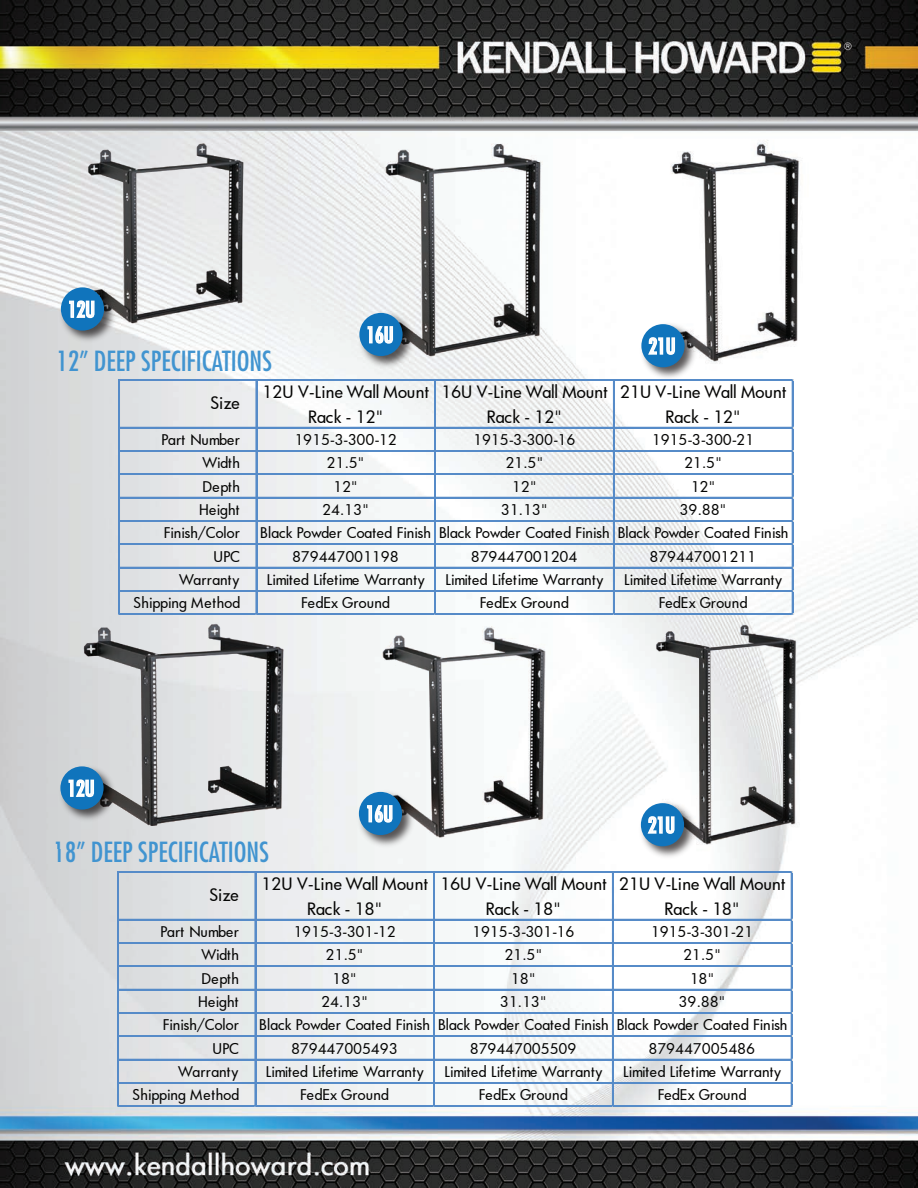
<style>
.page{position:relative;width:918px;height:1188px;background:#fff}
.page>*{position:absolute;margin:0;border:0;box-sizing:border-box;transform-origin:0 0}
.t1{font:condensed 27px "Futura Std";color:#4194d0}
.t2{font:condensed 21px "Futura Std";color:#fff}
.t3{font:500 16.65px/24.5px "Futura";letter-spacing:.01em;color:#050504;text-align:center}
.t4{font:500 14.4px "Futura";letter-spacing:.015em;color:#050504}
.t5{font:500 14.4px "Futura";letter-spacing:.035em;color:#050504}
.t6{font:500 14.4px "Futura";letter-spacing:-.015em;color:#050504}
</style>
<div class="page">
<img style="left:0;top:0;width:918px;height:1188px">
<img style="left:43px;top:110px;width:248px;height:248px">
<img style="left:341px;top:126px;width:248px;height:248px">
<img style="left:613px;top:129px;width:249px;height:248px">
<img style="left:58px;top:600px;width:248px;height:248px">
<img style="left:344px;top:609px;width:248px;height:248px">
<img style="left:604px;top:610px;width:248px;height:248px">
<img style="left:57px;top:283px;width:62px;height:63px">
<div style="left:61px;top:287px;width:43px;height:44px;background:#1074bc;border-radius:50%"></div>
<svg style="left:69px;top:300px;width:26px;height:19px"></svg>
<img style="left:355px;top:309px;width:63px;height:62px">
<div style="left:359px;top:313px;width:44px;height:43px;background:#1074bc;border-radius:50%"></div>
<svg style="left:367px;top:326px;width:27px;height:18px"></svg>
<img style="left:637px;top:320px;width:63px;height:62px">
<div style="left:641px;top:324px;width:44px;height:43px;background:#1074bc;border-radius:50%"></div>
<svg style="left:648px;top:337px;width:28px;height:18px"></svg>
<img style="left:56px;top:762px;width:63px;height:63px">
<div style="left:60px;top:766px;width:44px;height:44px;background:#1074bc;border-radius:50%"></div>
<svg style="left:68px;top:779px;width:27px;height:19px"></svg>
<img style="left:355px;top:788px;width:62px;height:62px">
<div style="left:359px;top:792px;width:43px;height:43px;background:#1074bc;border-radius:50%"></div>
<svg style="left:367px;top:805px;width:26px;height:18px"></svg>
<img style="left:637px;top:799px;width:62px;height:62px">
<div style="left:641px;top:803px;width:43px;height:43px;background:#1074bc;border-radius:50%"></div>
<svg style="left:647px;top:816px;width:28px;height:18px"></svg>
<hr style="left:119px;top:379px;width:674px;height:2px;background:#568bc8">
<hr style="left:119px;top:427px;width:674px;height:1px;background:#568bc8">
<hr style="left:119px;top:450px;width:674px;height:1px;background:#568bc8">
<hr style="left:119px;top:451px;width:674px;height:1px;background:#568bc8">
<hr style="left:119px;top:474px;width:674px;height:1px;background:#568bc8">
<hr style="left:119px;top:497px;width:674px;height:1px;background:#568bc8">
<hr style="left:119px;top:520px;width:674px;height:1px;background:#568bc8">
<hr style="left:119px;top:521px;width:674px;height:1px;background:#568bc8">
<hr style="left:119px;top:544px;width:674px;height:1px;background:#568bc8">
<hr style="left:119px;top:567px;width:674px;height:1px;background:#568bc8">
<hr style="left:119px;top:590px;width:674px;height:1px;background:#568bc8">
<hr style="left:119px;top:591px;width:674px;height:1px;background:#568bc8">
<hr style="left:118px;top:379px;width:1px;height:236px;background:#568bc8">
<hr style="left:256px;top:381px;width:1px;height:234px;background:#568bc8">
<hr style="left:434px;top:381px;width:1px;height:234px;background:#568bc8">
<hr style="left:435px;top:381px;width:1px;height:234px;background:#568bc8">
<hr style="left:613px;top:381px;width:2px;height:234px;background:#568bc8">
<hr style="left:119px;top:614px;width:674px;height:1px;background:#568bc8">
<hr style="left:792px;top:381px;width:1px;height:234px;background:#568bc8">
<hr style="left:118px;top:871px;width:674px;height:2px;background:#568bc8">
<hr style="left:118px;top:919px;width:674px;height:1px;background:#568bc8">
<hr style="left:118px;top:942px;width:674px;height:1px;background:#568bc8">
<hr style="left:118px;top:943px;width:674px;height:1px;background:#568bc8">
<hr style="left:118px;top:966px;width:674px;height:1px;background:#568bc8">
<hr style="left:118px;top:989px;width:674px;height:1px;background:#568bc8">
<hr style="left:118px;top:1012px;width:674px;height:1px;background:#568bc8">
<hr style="left:118px;top:1013px;width:674px;height:1px;background:#568bc8">
<hr style="left:118px;top:1036px;width:674px;height:1px;background:#568bc8">
<hr style="left:118px;top:1059px;width:674px;height:1px;background:#568bc8">
<hr style="left:118px;top:1082px;width:674px;height:1px;background:#568bc8">
<hr style="left:118px;top:1083px;width:674px;height:1px;background:#568bc8">
<hr style="left:117px;top:871px;width:1px;height:236px;background:#568bc8">
<hr style="left:255px;top:873px;width:1px;height:234px;background:#568bc8">
<hr style="left:433px;top:873px;width:1px;height:234px;background:#568bc8">
<hr style="left:434px;top:873px;width:1px;height:234px;background:#568bc8">
<hr style="left:612px;top:873px;width:2px;height:234px;background:#568bc8">
<hr style="left:118px;top:1106px;width:674px;height:1px;background:#568bc8">
<hr style="left:791px;top:873px;width:1px;height:234px;background:#568bc8">
<h2 class="t2" style="left:68px;top:297px;width:29px">12U</h2>
<h1 class="t1" style="left:57px;top:345px;width:216px">12” DEEP SPECIFICATIONS</h1>
<h2 class="t2" style="left:366px;top:322px;width:29px">16U</h2>
<h2 class="t2" style="left:648px;top:334px;width:29px">21U</h2>
<p class="t3" style="left:210px;top:391px;width:31px">Size</p>
<p class="t3" style="left:263px;top:380px;width:168px">12U V-Line Wall Mount<br>Rack - 12"</p>
<p class="t3" style="left:441px;top:380px;width:168px">16U V-Line Wall Mount<br>Rack - 12"</p>
<p class="t3" style="left:620px;top:380px;width:168px">21U V-Line Wall Mount<br>Rack - 12"</p>
<p class="t6" style="left:162px;top:430px;width:80px">Part Number</p>
<p class="t5" style="left:295px;top:430px;width:103px">1915-3-300-12</p>
<p class="t5" style="left:474px;top:430px;width:103px">1915-3-300-16</p>
<p class="t5" style="left:652px;top:430px;width:103px">1915-3-300-21</p>
<p class="t4" style="left:203px;top:453px;width:39px">Width</p>
<p class="t4" style="left:327px;top:453px;width:39px">21.5"</p>
<p class="t4" style="left:506px;top:453px;width:39px">21.5"</p>
<p class="t4" style="left:684px;top:453px;width:39px">21.5"</p>
<p class="t4" style="left:203px;top:477px;width:39px">Depth</p>
<p class="t4" style="left:334px;top:477px;width:26px">12"</p>
<p class="t4" style="left:512px;top:477px;width:26px">12"</p>
<p class="t4" style="left:691px;top:477px;width:26px">12"</p>
<p class="t4" style="left:199px;top:500px;width:42px">Height</p>
<p class="t4" style="left:322px;top:500px;width:48px">24.13"</p>
<p class="t4" style="left:501px;top:500px;width:48px">31.13"</p>
<p class="t4" style="left:680px;top:500px;width:48px">39.88"</p>
<p class="t4" style="left:164px;top:523px;width:78px">Finish/Color</p>
<p class="t4" style="left:260px;top:523px;width:530px">Black Powder Coated Finish Black Powder Coated Finish Black Powder Coated Finish</p>
<p class="t4" style="left:214px;top:547px;width:28px">UPC</p>
<p class="t5" style="left:292px;top:547px;width:107px">879447001198</p>
<p class="t5" style="left:471px;top:547px;width:107px">879447001204</p>
<p class="t5" style="left:650px;top:547px;width:107px">879447001211</p>
<p class="t4" style="left:179px;top:570px;width:62px">Warranty</p>
<p class="t4" style="left:267px;top:570px;width:159px">Limited Lifetime Warranty</p>
<p class="t4" style="left:446px;top:570px;width:159px">Limited Lifetime Warranty</p>
<p class="t4" style="left:624px;top:570px;width:159px">Limited Lifetime Warranty</p>
<p class="t4" style="left:134px;top:593px;width:108px">Shipping Method</p>
<p class="t4" style="left:301px;top:593px;width:91px">FedEx Ground</p>
<p class="t4" style="left:480px;top:593px;width:91px">FedEx Ground</p>
<p class="t4" style="left:659px;top:593px;width:91px">FedEx Ground</p>
<h2 class="t2" style="left:67px;top:776px;width:29px">12U</h2>
<h2 class="t2" style="left:366px;top:801px;width:29px">16U</h2>
<h2 class="t2" style="left:648px;top:813px;width:29px">21U</h2>
<h1 class="t1" style="left:54px;top:836px;width:216px">18” DEEP SPECIFICATIONS</h1>
<p class="t3" style="left:209px;top:883px;width:31px">Size</p>
<p class="t3" style="left:262px;top:872px;width:168px">12U V-Line Wall Mount<br>Rack - 18"</p>
<p class="t3" style="left:440px;top:872px;width:168px">16U V-Line Wall Mount<br>Rack - 18"</p>
<p class="t3" style="left:619px;top:872px;width:168px">21U V-Line Wall Mount<br>Rack - 18"</p>
<p class="t6" style="left:161px;top:922px;width:80px">Part Number</p>
<p class="t5" style="left:294px;top:922px;width:103px">1915-3-301-12</p>
<p class="t5" style="left:473px;top:922px;width:103px">1915-3-301-16</p>
<p class="t5" style="left:651px;top:922px;width:103px">1915-3-301-21</p>
<p class="t4" style="left:202px;top:945px;width:39px">Width</p>
<p class="t4" style="left:326px;top:945px;width:39px">21.5"</p>
<p class="t4" style="left:505px;top:945px;width:39px">21.5"</p>
<p class="t4" style="left:683px;top:945px;width:39px">21.5"</p>
<p class="t4" style="left:202px;top:969px;width:39px">Depth</p>
<p class="t4" style="left:333px;top:969px;width:26px">18"</p>
<p class="t4" style="left:511px;top:969px;width:26px">18"</p>
<p class="t4" style="left:690px;top:969px;width:26px">18"</p>
<p class="t4" style="left:198px;top:992px;width:42px">Height</p>
<p class="t4" style="left:321px;top:992px;width:48px">24.13"</p>
<p class="t4" style="left:500px;top:992px;width:48px">31.13"</p>
<p class="t4" style="left:679px;top:992px;width:48px">39.88"</p>
<p class="t4" style="left:163px;top:1015px;width:78px">Finish/Color</p>
<p class="t4" style="left:259px;top:1015px;width:530px">Black Powder Coated Finish Black Powder Coated Finish Black Powder Coated Finish</p>
<p class="t4" style="left:213px;top:1039px;width:28px">UPC</p>
<p class="t5" style="left:291px;top:1039px;width:107px">879447005493</p>
<p class="t5" style="left:470px;top:1039px;width:107px">879447005509</p>
<p class="t5" style="left:649px;top:1039px;width:107px">879447005486</p>
<p class="t4" style="left:178px;top:1062px;width:62px">Warranty</p>
<p class="t4" style="left:266px;top:1062px;width:159px">Limited Lifetime Warranty</p>
<p class="t4" style="left:445px;top:1062px;width:159px">Limited Lifetime Warranty</p>
<p class="t4" style="left:623px;top:1062px;width:159px">Limited Lifetime Warranty</p>
<p class="t4" style="left:133px;top:1085px;width:108px">Shipping Method</p>
<p class="t4" style="left:300px;top:1085px;width:91px">FedEx Ground</p>
<p class="t4" style="left:479px;top:1085px;width:91px">FedEx Ground</p>
<p class="t4" style="left:658px;top:1085px;width:91px">FedEx Ground</p>
</div>
